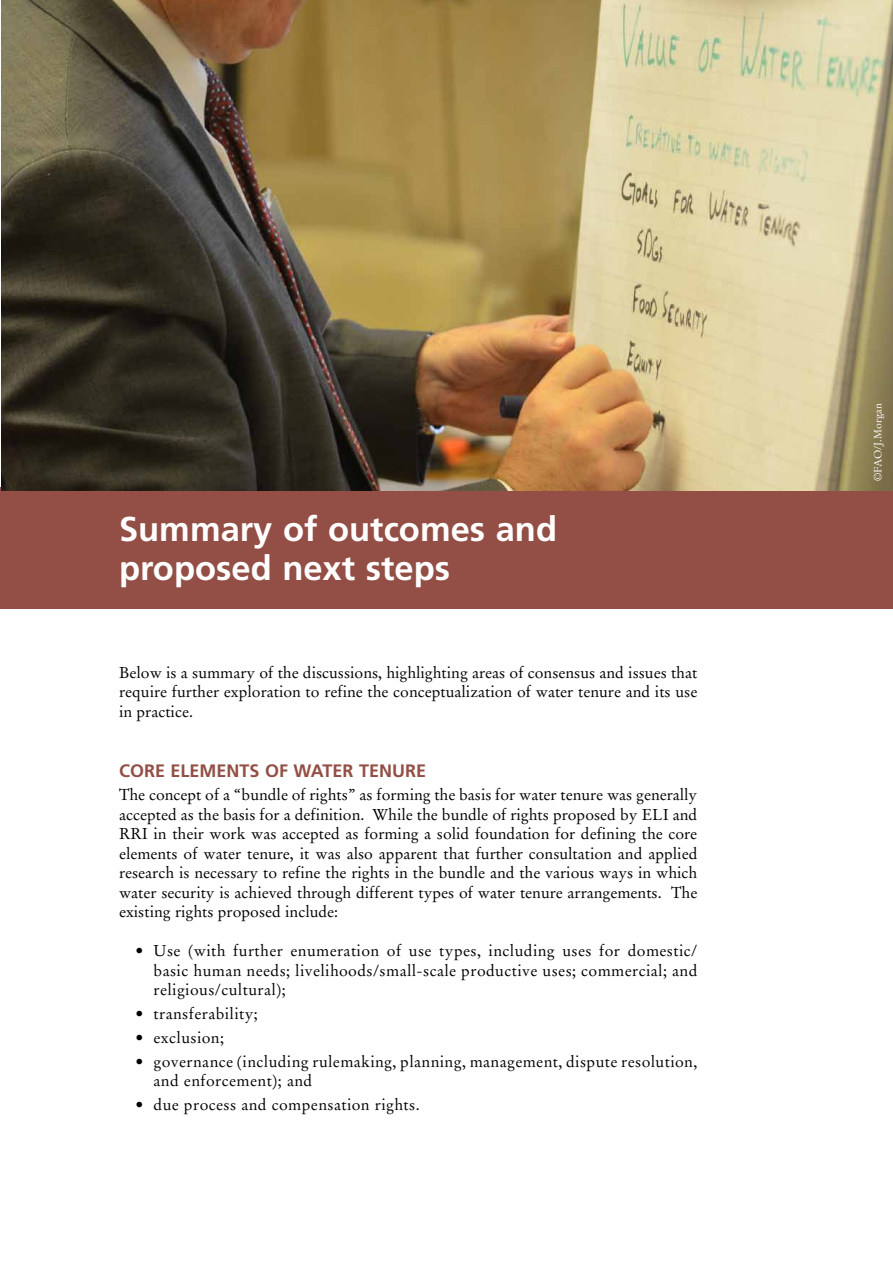
<style>
.page{position:relative;width:893px;height:1263px;background:#fff}
.page>*{position:absolute;margin:0;border:0;box-sizing:border-box;transform-origin:0 0}
.t1{font:700 34.5px/39px "Frutiger LT Std";color:#fff}
.t2{font:700 18px "Frutiger LT Std";color:#934f45}
.t3{font:15.75px/19.5px "Stempel Garamond";letter-spacing:.025em;color:#000;text-align:justify}
.t4{font:10.5px "Stempel Garamond";color:#fff}
</style>
<div class="page">
<div style="left:0;top:487px;width:893px;height:121px;background:#934f45"></div>
<img style="left:2px;top:0;width:891px;height:491px">
<h1 class="t1" style="left:119px;top:510px;width:440px">Summary of outcomes and proposed next steps</h1>
<p class="t3" style="left:119px;top:663px;width:580px">Below is a summary of the discussions, highlighting areas of consensus and issues that require further exploration to refine the conceptualization of water tenure and its use in practice.</p>
<p class="t2" style="left:119px;top:760px;width:308px">CORE ELEM ENTS OF WATER TENURE</p>
<p class="t3" style="left:119px;top:785px;width:580px">The concept of a “bundle of rights” as forming the basis for water tenure was generally accepted as the basis for a definition. While the bundle of rights proposed by ELI and RRI in their work was accepted as forming a solid foundation for defining the core elements of water tenure, it was also apparent that further consultation and applied research is necessary to refine the rights in the bundle and the various ways in which water security is achieved through different types of water tenure arrangements. The existing rights proposed include:</p>
<p class="t3" style="left:154px;top:941px;width:545px;text-indent:-18px">• Use (with further enumeration of use types, including uses for domestic/ basic human needs; livelihoods/small-scale productive uses; commercial; and religious/cultural);</p>
<p class="t3" style="left:136px;top:1004px;width:124px">• transferability;</p>
<p class="t3" style="left:136px;top:1028px;width:90px">• exclusion;</p>
<p class="t3" style="left:154px;top:1051px;width:545px;text-indent:-18px">• governance (including rulemaking, planning, management, dispute resolution, and enforcement); and</p>
<p class="t3" style="left:136px;top:1095px;width:286px">• due process and compensation rights.</p>
<p class="t4" style="left:872px;top:481px;width:79px;rotate:-90deg">©FAO/J.Morgan</p>
</div>
